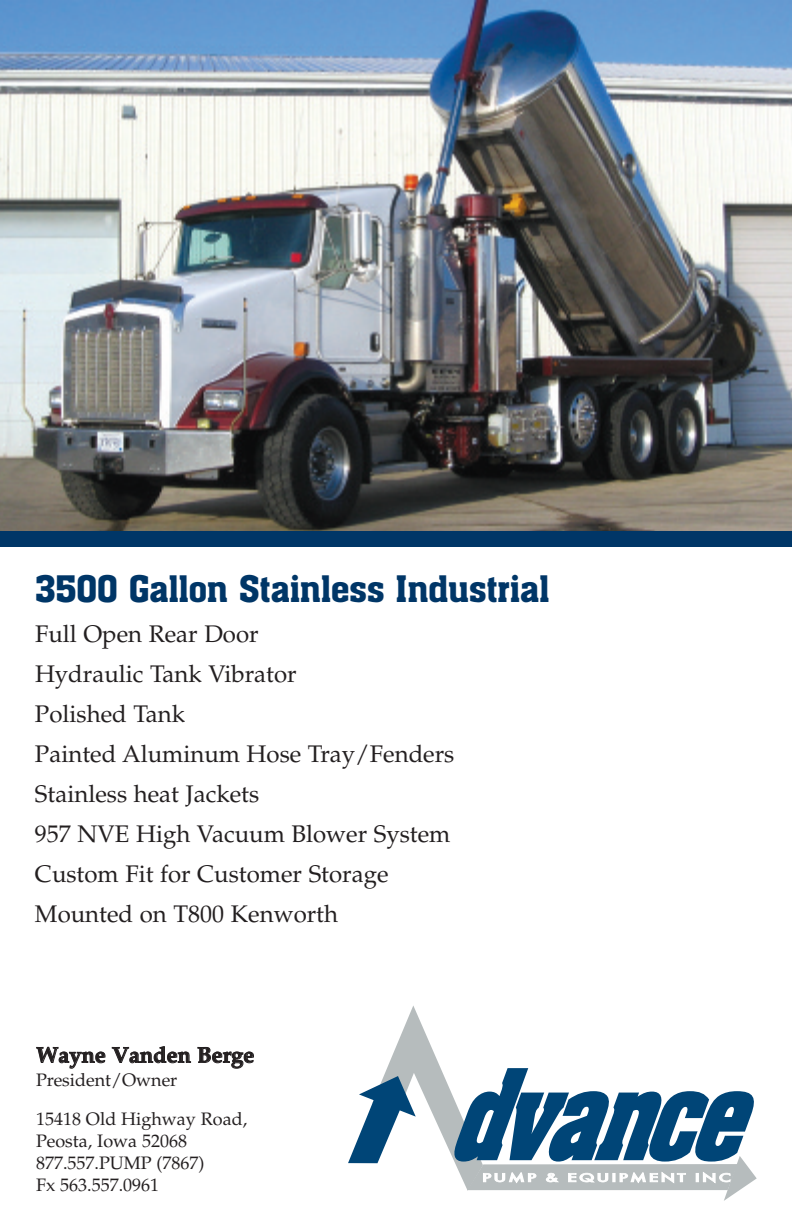
<style>
.page{position:relative;width:792px;height:1224px;background:#fff}
.page>*{position:absolute;margin:0;border:0;box-sizing:border-box;transform-origin:0 0}
.t1{font:500 40px "Aachen D";color:#003667}
.t2{font:24px/40px "Palatino";color:#231f20}
.t3{font:700 22px "Palatino";color:#231f20}
.t4{font:18px/22px "Palatino";color:#231f20}
</style>
<div class="page">
<img style="left:0;top:0;width:792px;height:531px">
<svg style="left:348px;top:1006px;width:409px;height:195px"></svg>
<div style="left:0;top:531px;width:792px;height:16px;background:#003667"></div>
<h1 class="t1" style="left:35px;top:564px;width:516px">3500 Gallon Stainless Industrial</h1>
<p class="t2" style="left:35px;top:616px;width:421px">Full Open Rear Door<br>Hydraulic Tank Vibrator<br>Polished Tank<br>Painted Aluminum Hose Tray/Fenders<br>Stainless heat Jackets<br>957 NVE High Vacuum Blower System<br>Custom Fit for Customer Storage<br>Mounted on T800 Kenworth</p>
<p class="t3" style="left:36px;top:1047px;width:219px">Wayne Vanden Berge</p>
<p class="t4" style="left:36px;top:1063px;width:213px;line-height:39px">President/Owner<br>15418 Old Highway Road,</p>
<p class="t4" style="left:36px;top:1132px;width:170px">Peosta, Iowa 52068<br>877.557.PUMP (7867)<br>Fx 563.557.0961</p>
</div>
